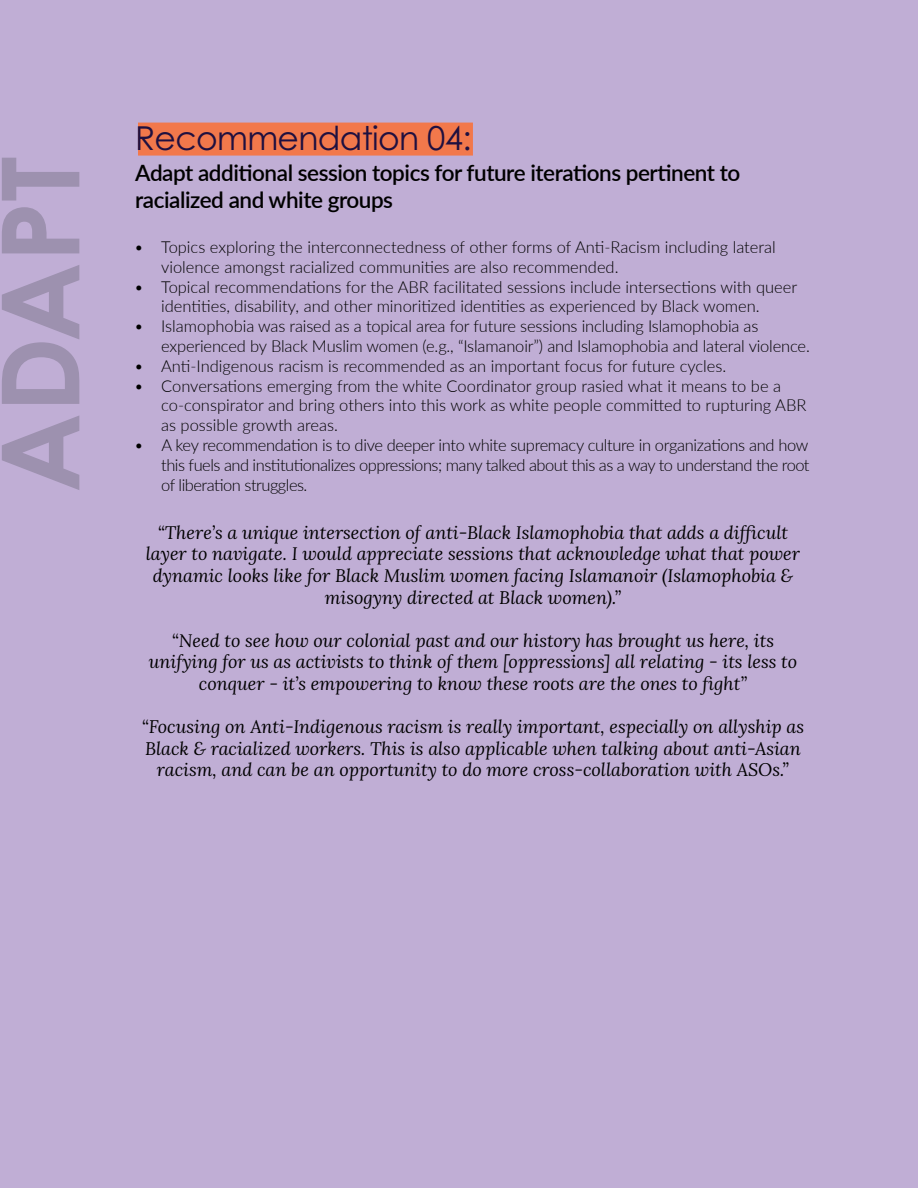
<style>
.page{position:relative;width:918px;height:1188px;background:#c0aed5}
.page>*{position:absolute;margin:0;border:0;box-sizing:border-box;transform-origin:0 0}
.t1{font:700 108px "Century Gothic Pro";color:#9d91af}
.t2{font:33px "Century Gothic Pro";letter-spacing:-.02em;color:#1f1040}
.t3{font:600 22.5px/27px "Lato";letter-spacing:-.02em;color:#000}
.t4{font:italic 18px/21.6px "Lora";color:#000;text-align:center}
.t5{font:300 16.5px/19.8px "Lato";color:#000}
.t6{font:300 16.5px/19.8px "Lato";letter-spacing:-.03em;color:#000}
</style>
<div class="page">
<div style="left:138px;top:123px;width:335px;height:33px;background:#f2784b"></div>
<h1 class="t1" style="left:-27px;top:493px;width:338px;rotate:-90deg">ADAPT</h1>
<h2 class="t2" style="left:135px;top:117px;width:338px">Recommendation 04:</h2>
<h3 class="t3" style="left:135px;top:158px;width:607px">Adapt additional session topics for future iterations pertinent to racialized and white groups</h3>
<p class="t5" style="left:161px;top:237px;width:616px">Topics exploring the interconnectedness of other forms of Anti-Racism including lateral</p>
<p class="t5" style="left:134px;top:237px;width:11px">•</p>
<p class="t5" style="left:134px;top:276px;width:11px">•</p>
<p class="t5" style="left:134px;top:316px;width:11px">•</p>
<p class="t5" style="left:134px;top:355px;width:11px">•</p>
<p class="t5" style="left:134px;top:375px;width:11px">•</p>
<p class="t5" style="left:134px;top:435px;width:11px">•</p>
<p class="t5" style="left:161px;top:256px;width:637px">violence amongst racialized communities are also recommended.<br>Topical recommendations for the ABR facilitated sessions include intersections with queer</p>
<p class="t5" style="left:161px;top:296px;width:600px">identities, disability, and other minoritized identities as experienced by Black women.<br>Islamophobia was raised as a topical area for future sessions including Islamophobia as</p>
<p class="t5" style="left:161px;top:336px;width:650px">experienced by Black Muslim women g.e( ., “Islamanoir”) and Islamophobia and lateral violence.<br>Anti-Indigenous racism is recommended as an important focus for future cycles.</p>
<p class="t5" style="left:161px;top:375px;width:621px">Conversations emerging from the white Coordinator group rasied what it means to be a</p>
<p class="t5" style="left:161px;top:395px;width:649px">co-conspirator and bring others into this work as white people committed to rupturing ABR as possible growth areas.<br>A key recommendation is to dive deeper into white supremacy culture in organizations and how</p>
<p class="t6" style="left:161px;top:454px;width:650px">this fuels and institutionalizes oppressions; many talked about this as a way to understand the root of liberation struggles.</p>
<p class="t4" style="left:146px;top:521px;width:656px">“There as’ unique intersection of anti-Black Islamophobia that adds a difficult layer to navigate I. would appreciate sessions that acknowledge what that power dynamic looks like for Black Muslim women facing Islamanoir (Islamophobia &amp; misogyny directed at Black women “.(</p>
<p class="t4" style="left:149px;top:629px;width:650px">“Need to see how our colonial past and our history has brought us here, its unifying for us as activists to think of them [oppressions] all relating - its less to conquer it- s’ empowering to know these roots are the ones to fight“</p>
<p class="t4" style="left:142px;top:716px;width:664px">“Focusing on Anti-Indigenous racism is really important, especially on allyship as<br>Black &amp; racialized workers. This is also applicable when talking about anti-Asian racism, and can be an opportunity to do more cross-collaboration with ASOs“.</p>
</div>
